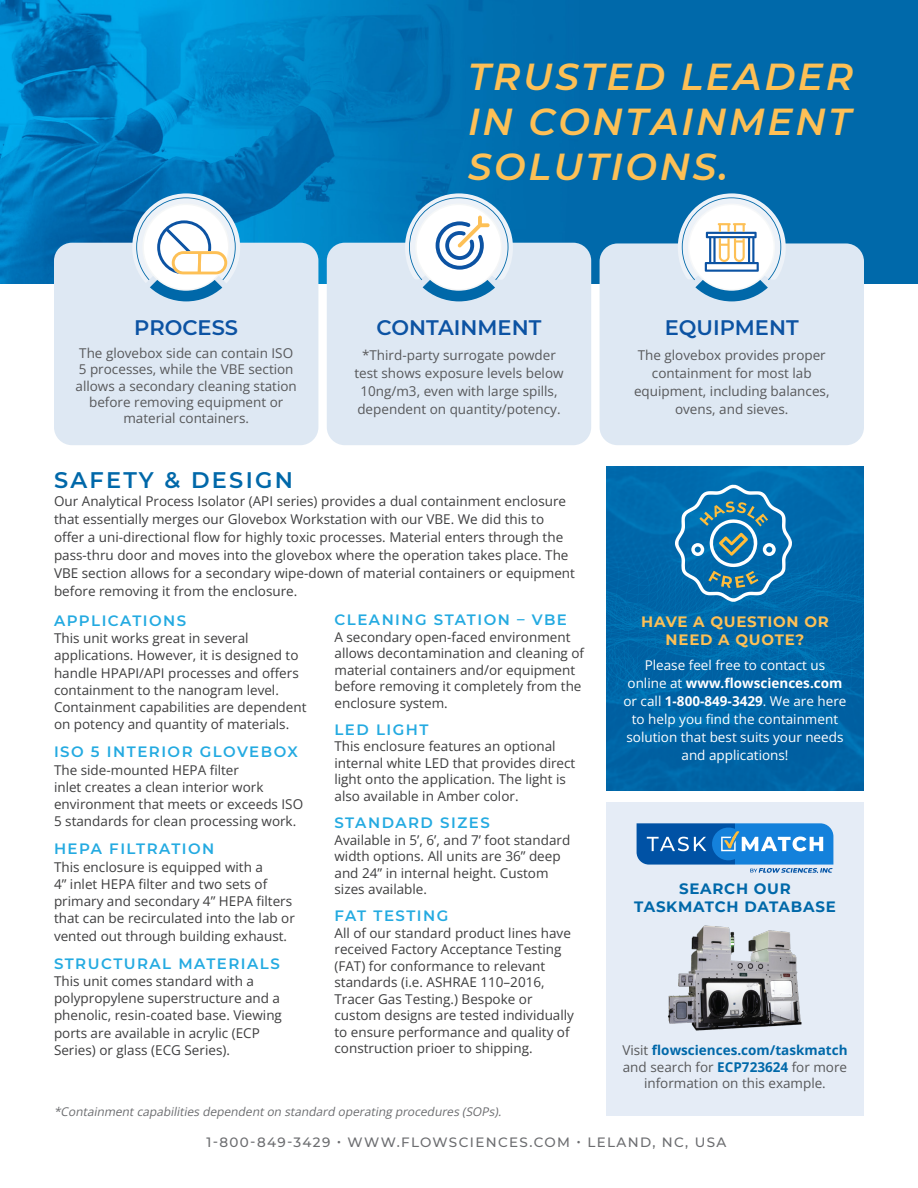
<style>
.page{position:relative;width:918px;height:1188px;background:#fff}
.page>*{position:absolute;margin:0;border:0;box-sizing:border-box;transform-origin:0 0}
.t1{font:italic 600 37.5px/45px "Montserrat";letter-spacing:.07em;color:#fdc056;text-align:justify}
.t2{font:600 22.5px "Montserrat";letter-spacing:.1em;color:#0068a9}
.t3{font:600 21px "Montserrat";color:#0c53a3}
.t4{font:600 15px "Montserrat";letter-spacing:.1em;color:#24aae1}
.t5{font:700 15px/18px "Montserrat";letter-spacing:.05em;color:#0068a9;text-align:center}
.t6{font:700 15px/18px "Montserrat";letter-spacing:.05em;color:#fdc056;text-align:center}
.Text{font:13.5px/16.5px "Open Sans";color:#3e3e3f}
.t7{font:13.5px/18px "Open Sans";color:#57585a;text-align:center}
.t8{font:13.5px/18px "Open Sans";color:#fff;text-align:center}
.t9{font:500 13.5px "Montserrat";letter-spacing:.1em;color:#6c6d70}
.t10{font:italic 12px "Open Sans";color:#6c6d70}
.s1{color:#0068a9}
</style>
<div class="page">
<img style="left:0;top:0;width:918px;height:284px">
<div style="left:327px;top:243px;width:264px;height:202px;background:#dee8f3;border-radius:18px"></div>
<svg style="left:405px;top:193px;width:108px;height:108px"></svg>
<div style="left:54px;top:243px;width:264px;height:202px;background:#dee8f3;border-radius:18px"></div>
<svg style="left:132px;top:193px;width:108px;height:108px"></svg>
<div style="left:600px;top:243px;width:264px;height:202px;background:#dee8f3;border-radius:18px"></div>
<svg style="left:678px;top:193px;width:108px;height:108px"></svg>
<div style="left:606px;top:803px;width:258px;height:313px;background:#e5ecf6"></div>
<svg style="left:637px;top:823px;width:196px;height:50px;background:#468ecf"></svg>
<img style="left:668px;top:925px;width:134px;height:106px">
<img style="left:606px;top:467px;width:258px;height:324px">
<svg style="left:675px;top:484px;width:117px;height:118px;background:#3184b2"></svg>
<h3 class="t3" style="left:134px;top:313px;width:105px">PROCESS</h3>
<p class="t7" style="left:76px;top:345px;width:223px;line-height:16.2px">The glovebox side can contain ISO<br>5 processes, while the VBE section allows a secondary cleaning station before removing equipment or material containers.</p>
<p class="t1" style="left:468px;top:53px;width:387px">TRUSTED LEADER IN CONTAINMENT SOLUTIONS.</p>
<h3 class="t3" style="left:377px;top:313px;width:166px">CONTAINMENT</h3>
<p class="t7" style="left:354px;top:346px;width:211px">*Third-party surrogate powder test shows exposure levels below<br>10ng/m3, even with large spills, dependent on quantity/potency.</p>
<h3 class="t3" style="left:665px;top:313px;width:135px">EQUIPMENT</h3>
<p class="t7" style="left:634px;top:346px;width:197px">The glovebox provides proper containment for most lab equipment, including balances, ovens, and sieves.</p>
<h3 class="t2" style="left:54px;top:464px;width:240px">SAFETY &amp; DESIGN</h3>
<p class="Text" style="left:54px;top:492px;width:523px;line-height:18px">Our Analytical Process Isolator (API series) provides a dual containment enclosure that essentially merges our Glovebox Workstation with our VBE. We did this to offer a uni-directional flow for highly toxic processes. Material enters through the pass-thru door and moves into the glovebox where the operation takes place. The VBE section allows for a secondary wipe-down of material containers or equipment before removing it from the enclosure.</p>
<h3 class="t4" style="left:54px;top:610px;width:134px">APPLICATIONS</h3>
<h3 class="Text" style="left:54px;top:629px;width:254px;line-height:17.2px">This unit works great in several applications. However, it is designed to handle HPAPI/API processes and offers containment to the nanogram level.<br>Containment capabilities are dependent on potency and quantity of materials.</h3>
<h3 class="t4" style="left:54px;top:741px;width:245px">ISO 5 INTERIOR GLOVEBOX</h3>
<h3 class="Text" style="left:54px;top:761px;width:251px;line-height:17.2px">The side-mounted HEPA filter<br>inlet creates a clean interior work environment that meets or exceeds ISO 5 standards for clean processing work.</h3>
<h3 class="t4" style="left:54px;top:838px;width:162px">HEPA FILTRATION</h3>
<h3 class="Text" style="left:54px;top:858px;width:242px;line-height:17.2px">This enclosure is equipped with a<br>4” inlet HEPA filter and two sets of primary and secondary 4” HEPA filters that can be recirculated into the lab or vented out through building exhaust.</h3>
<h3 class="t4" style="left:54px;top:953px;width:227px">STRUCTURAL MATERIALS</h3>
<h3 class="Text" style="left:54px;top:972px;width:229px;line-height:17.2px">This unit comes standard with a polypropylene superstructure and a phenolic, resin-coated base. Viewing ports are available in acrylic (ECP Series) or glass (ECG Series).</h3>
<h3 class="t4" style="left:334px;top:609px;width:234px">CLEANING STATION – VBE</h3>
<h3 class="Text" style="left:334px;top:628px;width:251px">A secondary open-faced environment allows decontamination and cleaning of material containers and/or equipment before removing it completely from the enclosure system.</h3>
<h3 class="t4" style="left:334px;top:719px;width:96px">LED LIGHT</h3>
<h3 class="Text" style="left:334px;top:738px;width:242px">This enclosure features an optional internal white LED that provides direct light onto the application. The light is also available in Amber color.</h3>
<h3 class="t4" style="left:334px;top:812px;width:157px">STANDARD SIZES</h3>
<h3 class="Text" style="left:334px;top:831px;width:237px">Available in 5’, 6’, and 7’ foot standard width options. All units are 36” deep and 24” in internal height. Custom sizes available.</h3>
<h3 class="t4" style="left:334px;top:905px;width:115px">FAT TESTING</h3>
<h3 class="Text" style="left:334px;top:924px;width:241px">All of our standard product lines have received Factory Acceptance Testing (FAT) for conformance to relevant standards (i.e. ASHRAE 110–2016, Tracer Gas Testing.) Bespoke or custom designs are tested individually to ensure performance and quality of construction prioer to shipping.</h3>
<h3 class="t10" style="left:54px;top:1103px;width:452px">*Containmentcapabilities dependenton standard operating procedures (SOPs).</h3>
<p class="t6" style="left:641px;top:612px;width:189px">HAVE A QUESTION OR<br>NEED A QUOTE?</p>
<p class="t8" style="left:628px;top:656px;width:216px">Please feel free to contact us online at www.flowsciences.com</p>
<p class="t8" style="left:623px;top:692px;width:225px">or call 1-800-849-3429. We are here to help you find the containment solution that best suits your needs and applications!</p>
<p class="t5" style="left:634px;top:879px;width:203px">SEARCH OUR<br>TASKMATCH DATABASE</p>
<p class="t7" style="left:622px;top:1042px;width:227px;line-height:16.2px">Visit <span class="s1">flowsciences.com/taskmatch </span>and search for <span class="s1">ECP723624</span> for more information on this example.</p>
<p class="t9" style="left:206px;top:1133px;width:521px">1-800-849-3429 • WWW.FLOWSCIENCES.COM • LELAND, NC, USA</p>
</div>
